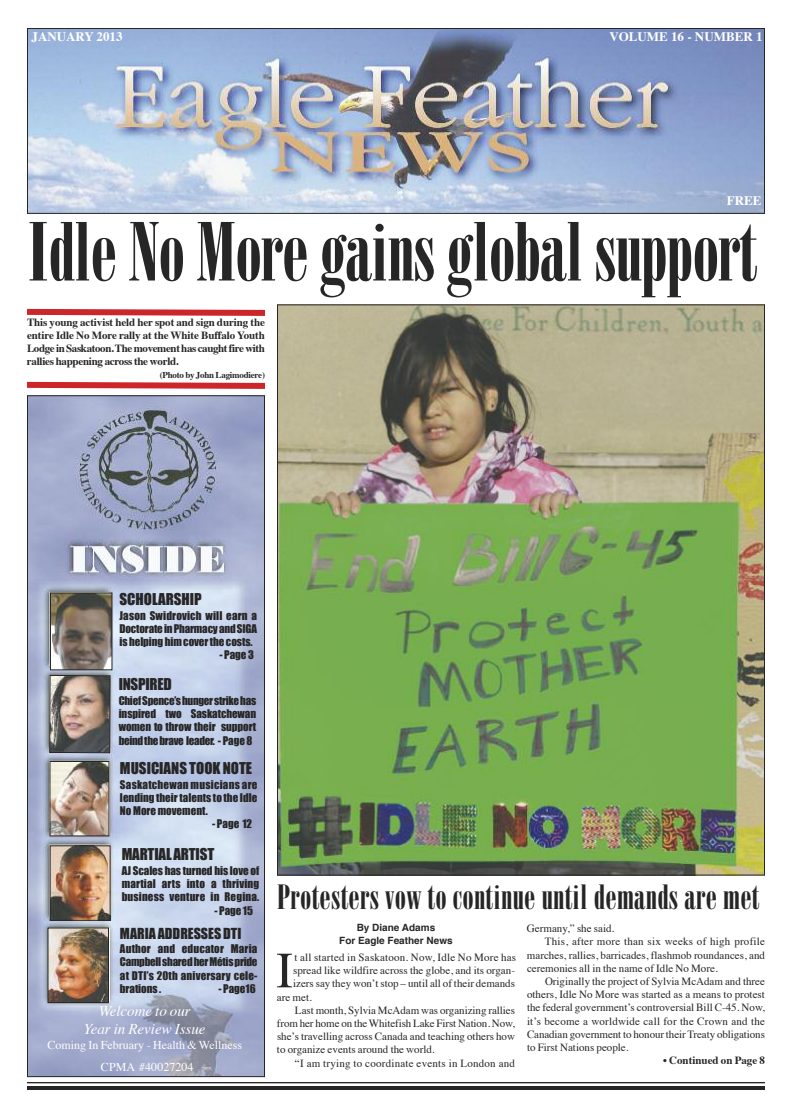
<style>
.page{position:relative;width:792px;height:1116px;background:#fff}
.page>*{position:absolute;margin:0;border:0;box-sizing:border-box;transform-origin:0 0}
.t1{font:81px "Bodoni Std Poster Compressed";letter-spacing:-.015em;color:#272627}
.t2{font:50.8px "Times";color:#272627}
.t3{font:34px "Bodoni Std Poster Compressed";letter-spacing:.005em;color:#272627}
.t4{font:15px "Impact";color:#272627}
.t5{font:italic 15px/18px "Times";color:#fff;text-align:center}
.t6{font:14px "Impact";color:#272627}
.t7{font:700 13px "Times";color:#fff}
.t8{font:12px/22px "Times";color:#fff;text-align:center}
.t9{font:11px "Times";color:#272627}
.t10{font:11px/13.2px "Impact";color:#272627;text-align:justify}
.t11{font:700 11px/13.2px "Times";letter-spacing:-.025em;color:#272627;text-align:justify}
.t12{font:11px "Times";letter-spacing:.02em;color:#272627}
.t13{font:700 11px "Times";color:#272627}
.t14{font:700 10px/12.8px "Helvetica";color:#272627;text-align:center}
.t15{font:700 9px "Times";letter-spacing:-.025em;color:#272627}
</style>
<div class="page">
<img style="left:29px;top:30px;width:734px;height:182px">
<div style="left:27px;top:28px;width:738px;height:186px;border:1px solid #272627"></div>
<hr style="left:27px;top:1082px;width:738px;height:1px;background:#272627">
<hr style="left:27px;top:1086px;width:738px;height:4px;background:#272627">
<img style="left:29px;top:397px;width:234px;height:678px">
<div style="left:27px;top:395px;width:238px;height:682px;border:1px solid #272627"></div>
<img style="left:52px;top:594px;width:58px;height:74px">
<div style="left:50px;top:592px;width:62px;height:78px;border:1px solid #272627"></div>
<img style="left:49px;top:674px;width:62px;height:80px">
<img style="left:51px;top:763px;width:56px;height:71px">
<div style="left:49px;top:761px;width:60px;height:75px;border:1px solid #272627"></div>
<img style="left:52px;top:847px;width:57px;height:72px">
<div style="left:50px;top:845px;width:61px;height:76px;border:1px solid #272627"></div>
<img style="left:50px;top:930px;width:57px;height:71px">
<div style="left:48px;top:928px;width:61px;height:75px;border:1px solid #272627"></div>
<img style="left:279px;top:306px;width:484px;height:568px">
<svg style="left:27px;top:308px;width:238px;height:8px"></svg>
<svg style="left:27px;top:381px;width:238px;height:8px"></svg>
<p class="t7" style="left:32px;top:31px;width:93px">JANUARY 2013</p>
<p class="t7" style="left:610px;top:31px;width:154px">VOLUME 16 - NUMBER 1</p>
<p class="t7" style="left:727px;top:196px;width:36px">FREE</p>
<h1 class="t1" style="left:27px;top:222px;width:732px">IdleNo Moregainsglobalsupport</h1>
<p class="t11" style="left:27px;top:316px;width:240px">This young activist held her spot and sign during the entire Idle No More rally at the White Buffalo Youth Lodge inSaskatoon.Themovementhas caughtfirewith rallies happening across the world.</p>
<p class="t15" style="left:160px;top:372px;width:107px">(Photo by John Lagimodiere)</p>
<h3 class="t4" style="left:120px;top:590px;width:84px">SCHOLARSHIP</h3>
<p class="t10" style="left:120px;top:609px;width:139px">Jason Swidrovich will earn a DoctorateinPharmacyandSIGA ishelpinghimcoverthe costs.</p>
<p class="t10" style="left:219px;top:648px;width:36px">- Page 3</p>
<h3 class="t4" style="left:119px;top:675px;width:54px">INSPIRED</h3>
<p class="t10" style="left:119px;top:694px;width:139px">ChiefSpence’shungerstrikehas inspired two Saskatchewan women to throw their support beindthebrave leader. - Page 8</p>
<h3 class="t4" style="left:120px;top:759px;width:134px">MUSICIANS TOOK NOTE</h3>
<p class="t10" style="left:120px;top:778px;width:139px">Saskatchewan musicians are lending theirtalents to the Idle NoMoremovement.</p>
<p class="t10" style="left:212px;top:817px;width:41px">- Page 12</p>
<h3 class="t4" style="left:122px;top:845px;width:94px">MARTIALARTIST</h3>
<p class="t10" style="left:122px;top:864px;width:139px">AJ Scales has turned his love of martial arts into a thriving business venture in Regina.</p>
<p class="t10" style="left:215px;top:904px;width:40px">- Page 15</p>
<p class="t6" style="left:120px;top:925px;width:123px">MARIA ADDRESSES DTI</p>
<p class="t10" style="left:120px;top:942px;width:139px">Author and educator Maria CampbellsharedherMétispride at DTI’s 20th aniversary cele&shy;brations .</p>
<p class="t10" style="left:218px;top:982px;width:39px">- Page16</p>
<h3 class="t5" style="left:84px;top:1003px;width:123px">Welcome to our<br>Year in Review Issue</h3>
<p class="t8" style="left:47px;top:1035px;width:196px">Coming In February - Health &amp; Wellness<br>CPMA #40027204</p>
<h3 class="t3" style="left:277px;top:885px;width:484px">Protesters vow to continue until demands are met</h3>
<p class="t14" style="left:339px;top:922px;width:115px">By Diane Adams<br>For Eagle Feather News</p>
<h2 class="t2" style="left:276px;top:949px;width:18px">I</h2>
<p class="t9" style="left:294px;top:953px;width:223px">t all started in Saskatoon. Now, Idle No More has</p>
<p class="t9" style="left:527px;top:924px;width:89px">Germany,” she said.</p>
<p class="t12" style="left:545px;top:937px;width:222px">This, after more than six weeks of high profile</p>
<p class="t9" style="left:527px;top:950px;width:240px">marches, rallies, barricades, flashmob roundances, and</p>
<p class="t9" style="left:527px;top:964px;width:192px">ceremonies all in the name of Idle No More.</p>
<p class="t9" style="left:545px;top:977px;width:222px">Originally the project of Sylvia McAdam and three</p>
<p class="t9" style="left:527px;top:990px;width:240px">others, Idle No More was started as a means to protest</p>
<p class="t9" style="left:527px;top:1003px;width:239px">the federal government’s controversial Bill C-45. Now,</p>
<p class="t12" style="left:527px;top:1016px;width:240px">it’s become a worldwide call for the Crown and the</p>
<p class="t9" style="left:527px;top:1030px;width:239px">Canadian government to honour their Treaty obligations</p>
<p class="t9" style="left:527px;top:1043px;width:103px">to First Nations people.</p>
<p class="t13" style="left:663px;top:1056px;width:103px">• Continued on Page 8</p>
<p class="t9" style="left:293px;top:966px;width:223px">spread like wildfire across the globe, and its organ-</p>
<p class="t9" style="left:293px;top:979px;width:223px">izers say they won’t stop – until all of their demands</p>
<p class="t9" style="left:277px;top:992px;width:36px">are met.</p>
<p class="t9" style="left:295px;top:1005px;width:221px">Last month, Sylvia McAdam was organizing rallies</p>
<p class="t9" style="left:277px;top:1019px;width:240px">from her home on the Whitefish Lake First Nation. Now,</p>
<p class="t9" style="left:277px;top:1032px;width:239px">she’s travelling across Canada and teaching others how</p>
<p class="t9" style="left:277px;top:1045px;width:159px">to organize events around the world.</p>
<p class="t12" style="left:295px;top:1058px;width:222px">“I am trying to coordinate events in London and</p>
</div>
